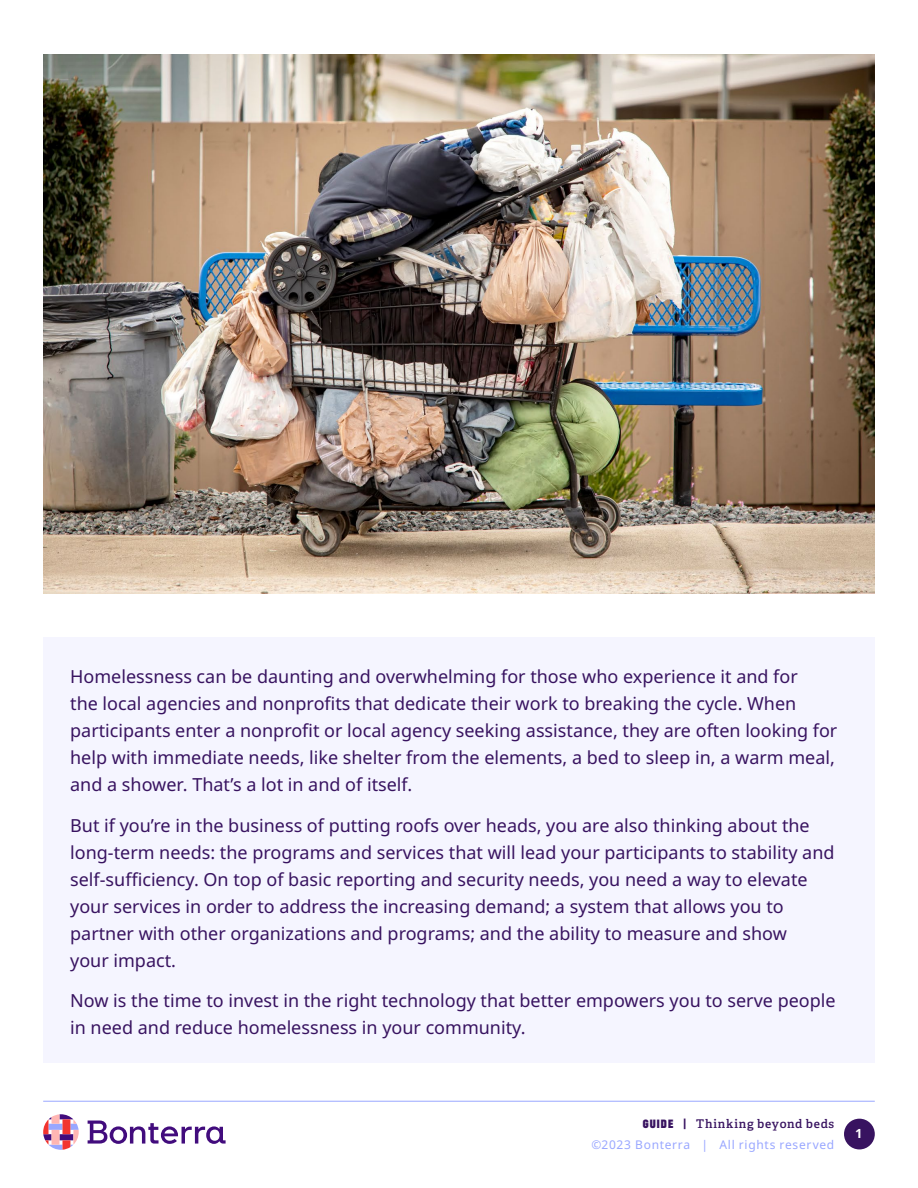
<style>
.page{position:relative;width:918px;height:1188px;background:#fff}
.page>*{position:absolute;margin:0;border:0;box-sizing:border-box;transform-origin:0 0}
.t1{font:18px/27px "Noto Sans";color:#381360}
.t2{font:700 12.6px "Noto Sans";color:#fff}
.t3{font:12px "Noto Sans";letter-spacing:.055em;color:#99a7ff}
.t4{font:600 12px "Adelle";letter-spacing:.06em;color:#381360}
.s1{font-family:"Recent Grotesk";font-weight:900}
.s2{font-family:"Recent Grotesk";font-weight:700}
</style>
<div class="page">
<svg style="left:88px;top:1121px;width:138px;height:23px"></svg>
<svg style="left:43px;top:1114px;width:36px;height:36px"></svg>
<hr style="left:43px;top:1101px;width:832px;height:1px;background:#99a7ff">
<div style="left:844px;top:1119px;width:31px;height:30px;background:#381360;border-radius:50%"></div>
<img style="left:43px;top:54px;width:832px;height:540px">
<div style="left:43px;top:637px;width:832px;height:426px;background:#f5f5ff"></div>
<p class="t1" style="left:70px;top:664px;width:769px">Homelessness can be daunting and overwhelming for those who experience it and for<br>the local agencies and nonprofits that dedicate their work to breaking the cycle. When participants enter a nonprofit or local agency seeking assistance, they are often looking for help with immediate needs, like shelter from the elements, a bed to sleep in, a warm meal, and a shower. That’s a lot in and of itself.</p>
<p class="t1" style="left:70px;top:812px;width:766px">But if you’re in the business of putting roofs over heads, you are also thinking about the long-term needs: the programs and services that will lead your participants to stability and self-sufficiency. On top of basic reporting and security needs, you need a way to elevate your services in order to address the increasing demand; a system that allows you to partner with other organizations and programs; and the ability to measure and show<br>your impact.</p>
<p class="t1" style="left:70px;top:988px;width:767px">Now is the time to invest in the right technology that better empowers you to serve people in need and reduce homelessness in your community.</p>
<p class="t4" style="left:643px;top:1116px;width:193px"><span class="s1">GUIDE</span> <span class="s2">|</span> Thinking beyond beds</p>
<p class="t3" style="left:591px;top:1136px;width:244px">©2023 Bonterra | All rights reserved</p>
<p class="t2" style="left:856px;top:1124px;width:8px">1</p>
</div>
